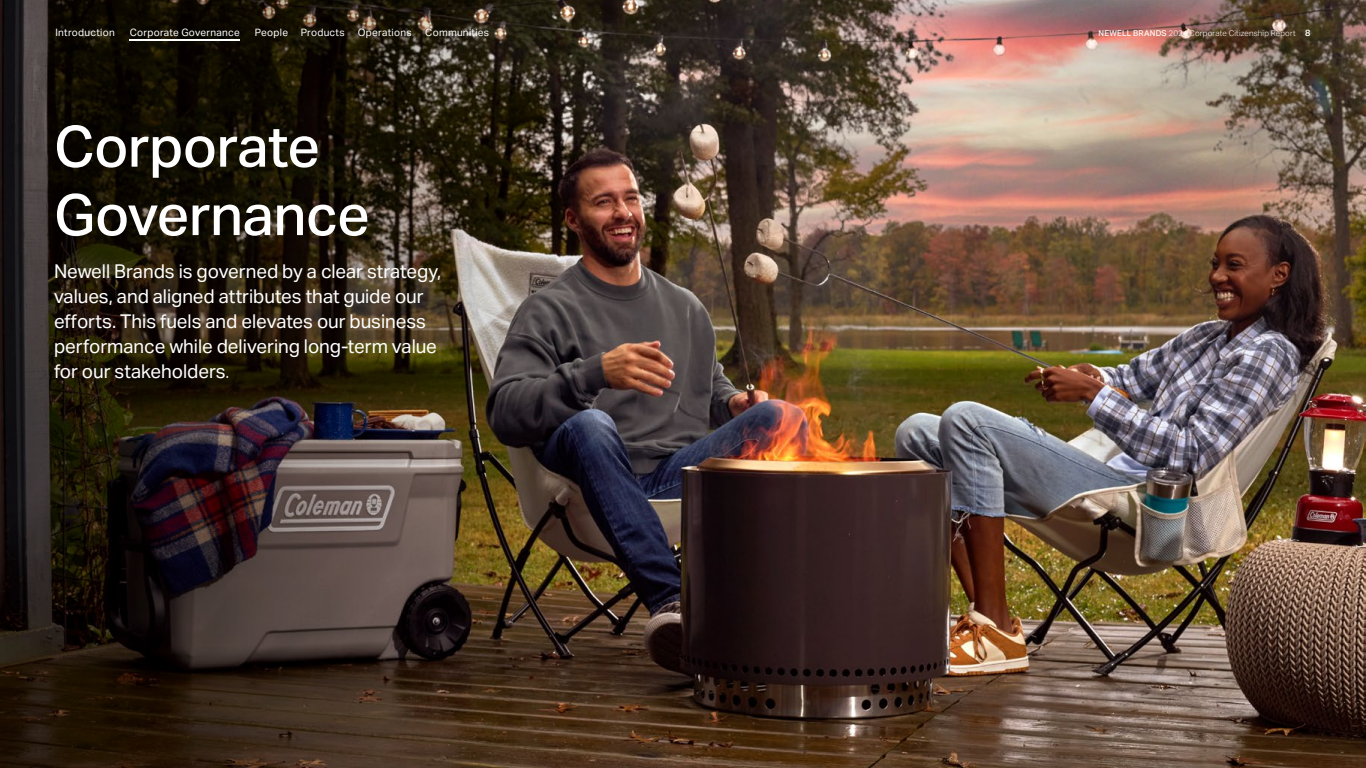
<style>
.page{position:relative;width:1366px;height:768px;background:#fff}
.page>*{position:absolute;margin:0;border:0;box-sizing:border-box;transform-origin:0 0}
.t1{font:500 57px/68.4px "Aktiv Grotesk";letter-spacing:-.01em;color:#fff}
.t2{font:19px/25px "Aktiv Grotesk";letter-spacing:-.01em;color:#fff}
.t3{font:10.2px "Aktiv Grotesk";letter-spacing:.02em;color:#fff}
.t4{font:300 8px "Aktiv Grotesk";letter-spacing:.02em;color:#fff}
.s1{font-weight:500}
.s2{font-weight:600;font-size:9px}
.s3{font-weight:300}
</style>
<div class="page">
<img style="left:549px;top:0;width:817px;height:768px">
<svg style="left:0;top:0;width:549px;height:768px;background:#31261b"></svg>
<hr style="left:130px;top:40px;width:110px;height:1px;background:#fff">
<p class="t3" style="left:55px;top:27px;width:61px">Introduction</p>
<p class="t3" style="left:130px;top:26px;width:112px">Corporate Governance</p>
<p class="t3" style="left:255px;top:26px;width:91px">People Products</p>
<p class="t3" style="left:358px;top:26px;width:55px">Operations</p>
<p class="t3" style="left:425px;top:26px;width:65px">Communities</p>
<p class="t4" style="left:1099px;top:28px;width:213px"><span class="s1">NEWELL BRANDS</span> 2024 Corporate Citizenship Report <span class="s2">8</span></p>
<h1 class="t1" style="left:54px;top:113px;width:317px">Corporate<br>Governance</h1>
<p class="t2" style="left:54px;top:259px;width:389px">Newell Brands is governed by a clear strategy, values, and aligned attributes that guide our efforts. This fuels and elevates our business performance while delivering long-term value for our stakeholders<span class="s3">.</span></p>
</div>
